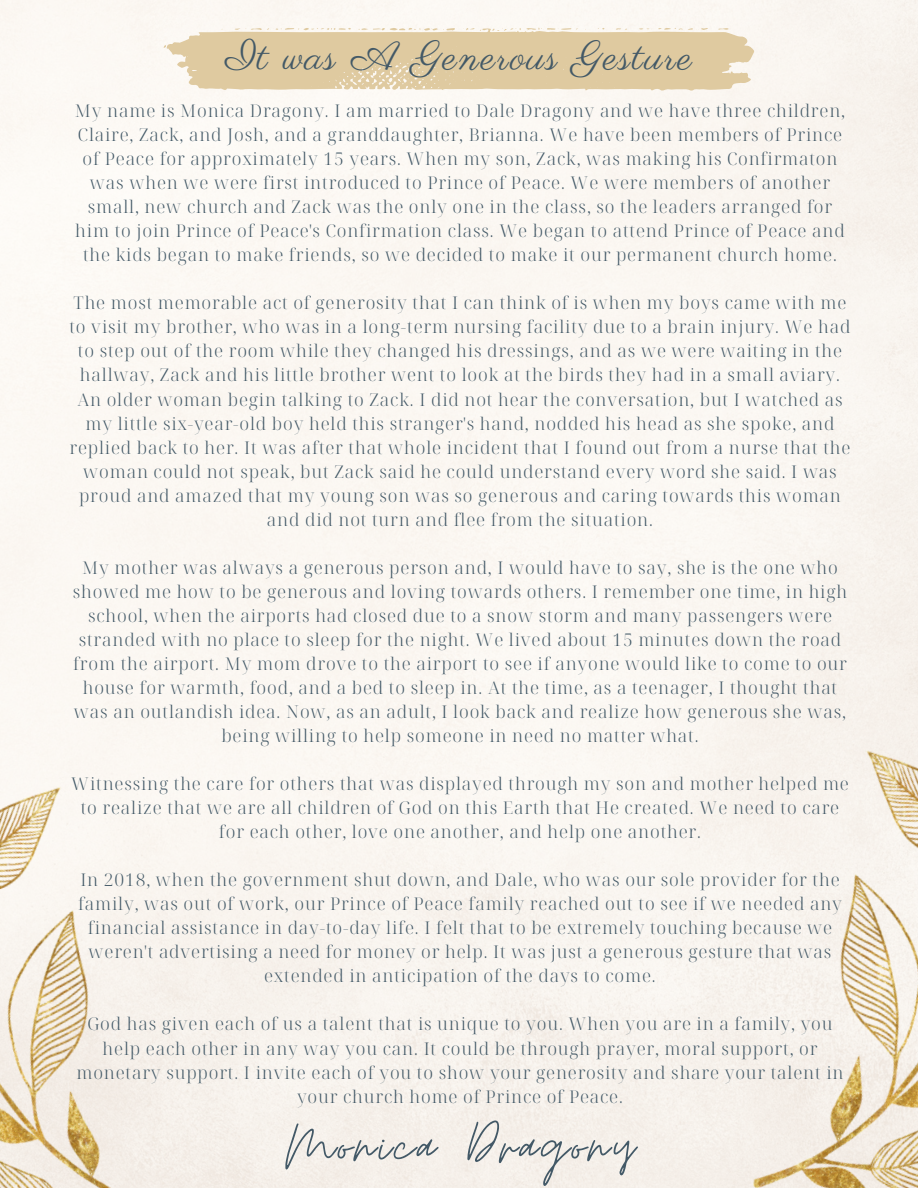
<style>
.page{position:relative;width:918px;height:1188px;background:#fff}
.page>*{position:absolute;margin:0;border:0;box-sizing:border-box;transform-origin:0 0}
.t1{font:67.8px "Moon Time";letter-spacing:.05em;color:#435967}
.t2{font:40.05px "Parisienne";letter-spacing:.05em;color:#435967}
.t3{font:300 17.55px/24px "Noto Serif Display";letter-spacing:.05em;color:#435967;text-align:center}
</style>
<div class="page">
<img style="left:0;top:653px;width:215px;height:535px">
<img style="left:716px;top:616px;width:202px;height:572px">
<svg style="left:164px;top:27px;width:590px;height:64px;background:#e3d1ad"></svg>
<p class="t2" style="left:226px;top:32px;width:468px">It was A Generous Gesture</p>
<p class="t3" style="left:75px;top:98px;width:772px">My name is Monica Dragony. I am married to Dale Dragony and we have three children, Claire, Zack, and Josh, and a granddaughter, Brianna. We have been members of Prince of Peace for approximately 15 years. When my son, Zack, was making his Confirmaton was when we were first introduced to Prince of Peace. We were members of another small, new church and Zack was the only one in the class, so the leaders arranged for him to join Prince of Peace's Confirmation class. We began to attend Prince of Peace and the kids began to make friends, so we decided to make it our permanent church home.</p>
<p class="t3" style="left:70px;top:291px;width:783px">The most memorable act of generosity that I can think of is when my boys came with me to visit my brother, who was in a long-term nursing facility due to a brain injury. We had to step out of the room while they changed his dressings, and as we were waiting in the hallway, Zack and his little brother went to look at the birds they had in a small aviary.<br>An older woman begin talking to Zack. I did not hear the conversation, but I watched as my little six-year-old boy held this stranger's hand, nodded his head as she spoke, and replied back to her. It was after that whole incident that I found out from a nurse that the woman could not speak, but Zack said he could understand every word she said. I was proud and amazed that my young son was so generous and caring towards this woman and did not turn and flee from the situation.</p>
<p class="t3" style="left:73px;top:555px;width:776px">My mother was always a generous person and, I would have to say, she is the one who showed me how to be generous and loving towards others. I remember one time, in high school, when the airports had closed due to a snow storm and many passengers were stranded with no place to sleep for the night. We lived about 15 minutes down the road from the airport. My mom drove to the airport to see if anyone would like to come to our house for warmth, food, and a bed to sleep in. At the time, as a teenager, I thought that was an outlandish idea. Now, as an adult, I look back and realize how generous she was, being willing to help someone in need no matter what.</p>
<p class="t3" style="left:71px;top:771px;width:779px">Witnessing the care for others that was displayed through my son and mother helped me to realize that we are all children of God on this Earth that He created. We need to care for each other, love one another, and help one another.</p>
<p class="t3" style="left:78px;top:867px;width:766px">In 2018, when the government shut down, and Dale, who was our sole provider for the family, was out of work, our Prince of Peace family reached out to see if we needed any financial assistance in day-to-day life. I felt that to be extremely touching because we weren't advertising a need for money or help. It was just a generous gesture that was extended in anticipation of the days to come.</p>
<p class="t3" style="left:76px;top:1012px;width:769px">God has given each of us a talent that is unique to you. When you are in a family, you help each other in any way you can. It could be through prayer, moral support, or monetary support. I invite each of you to show your generosity and share your talent in your church home of Prince of Peace.</p>
<p class="t1" style="left:285px;top:1104px;width:351px">Monica Dragony</p>
</div>
